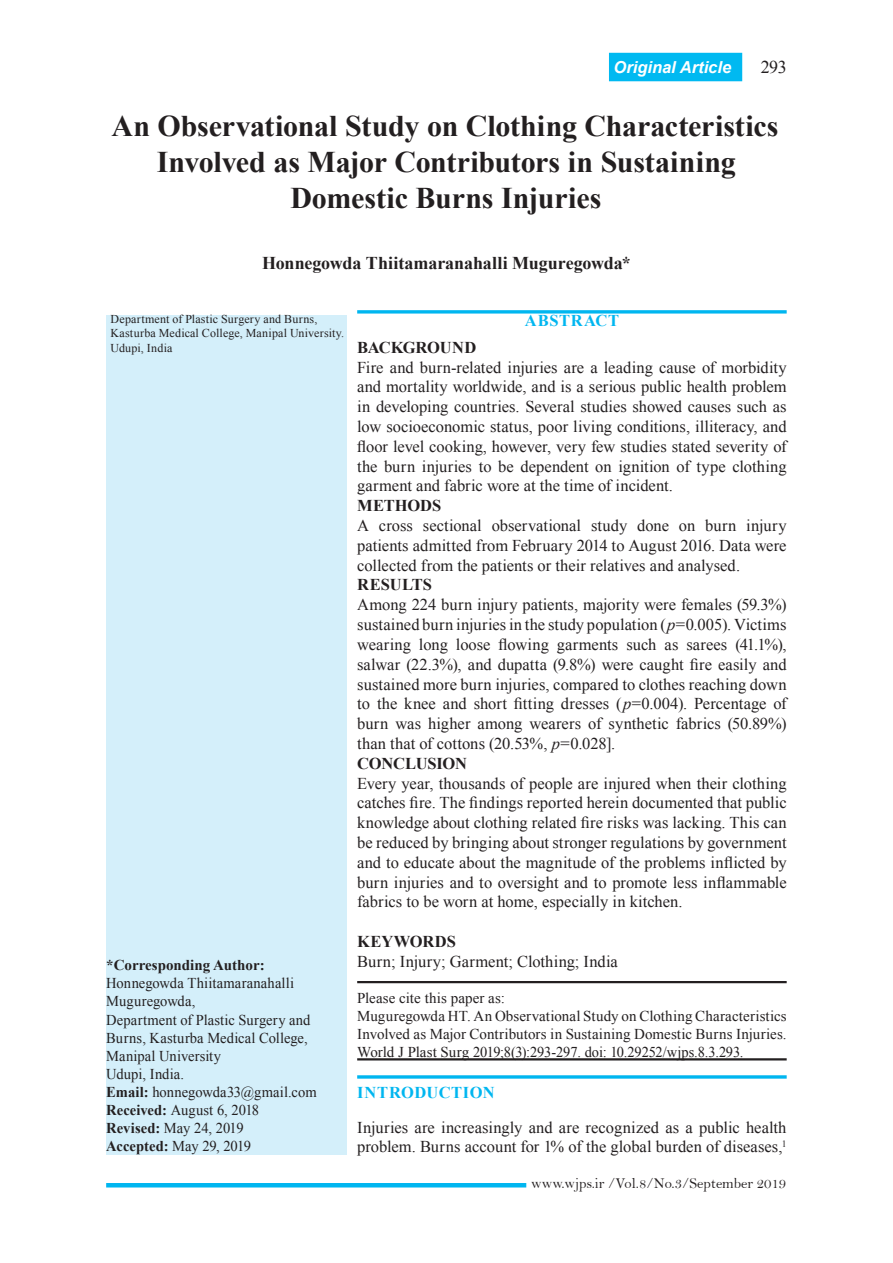
<style>
.page{position:relative;width:893px;height:1263px;background:#fff}
.page>*{position:absolute;margin:0;border:0;box-sizing:border-box;transform-origin:0 0}
.t1{font:700 30px/36px "Times New Roman";letter-spacing:-.005em;color:#231f20;text-align:center}
.t2{font:700 18px "Times New Roman";letter-spacing:-.005em;color:#231f20}
.t3{font:italic 700 18px "Times New Roman";letter-spacing:-.005em;color:#fff}
.t4{font:16.5px/19.8px "Times New Roman";color:#231f20;text-align:justify}
.t5{font:700 16.5px "Times New Roman";letter-spacing:-.005em;color:#231f20}
.t6{font:italic 700 16.5px "Arial";color:#fff}
.t7{font:700 16.5px "Times New Roman";letter-spacing:.03em;color:#00b6f0}
.t8{font:700 16.5px "Times New Roman";letter-spacing:.05em;color:#00b6f0}
.t9{font:15px/18px "Times New Roman";letter-spacing:.005em;color:#231f20}
.t10{font:15px "Bell";color:#231f20}
.t11{font:700 15px "Times New Roman";color:#231f20}
.t12{font:12px/14.7px "Times New Roman";letter-spacing:.015em;color:#231f20}
.s1{font-weight:400;font-style:normal;color:#231f20}
.s2{font-weight:700}
.s3{font-style:italic}
</style>
<div class="page">
<hr style="left:106px;top:1183px;width:420px;height:4px;background:#00b6f0">
<svg style="left:357px;top:310px;width:430px;height:4px;background:#27c1f2"></svg>
<hr style="left:357px;top:981px;width:430px;height:2px;background:#231f20">
<hr style="left:357px;top:1058px;width:430px;height:2px;background:#231f20">
<svg style="left:357px;top:1075px;width:430px;height:4px;background:#27c1f2"></svg>
<div style="left:106px;top:315px;width:241px;height:839px;background:#d4effa"></div>
<div style="left:609px;top:53px;width:133px;height:28px;background:#00b9f1"></div>
<p class="t3" style="left:638px;top:54px;width:150px">Muguregowda <span class="s1">293</span></p>
<p class="t6" style="left:613px;top:57px;width:119px">Original Article</p>
<h1 class="t1" style="left:111px;top:107px;width:669px">An Observational Study on Clothing Characteristics<br>Involved as Major Contributors in Sustaining<br>Domestic Burns Injuries</h1>
<p class="t2" style="left:262px;top:250px;width:370px">Honnegowda Thiitamaranahalli Muguregowda*</p>
<p class="t12" style="left:111px;top:311px;width:235px">Department of Plastic Surgery and Burns,<br>Kasturba Medical College, Manipal University.<br>Udupi, India</p>
<p class="t11" style="left:106px;top:955px;width:160px">*Corresponding Author:</p>
<p class="t9" style="left:106px;top:974px;width:212px">Honnegowda Thiitamaranahalli<br>Muguregowda,<br>Department of Plastic Surgery and<br>Burns, Kasturba Medical College,<br>Manipal University<br>Udupi, India.<br><span class="s2">Email:</span> honnegowda33@gmail.com<br><span class="s2">Received:</span> August 6, 2018<br><span class="s2">Revised:</span> May 24, 2019<br><span class="s2">Accepted:</span> May 29, 2019</p>
<p class="t8" style="left:525px;top:308px;width:96px">ABSTRACT</p>
<p class="t5" style="left:357px;top:335px;width:121px">BACKGROUND</p>
<p class="t4" style="left:357px;top:357px;width:431px">Fire and burn-related injuries are a leading cause of morbidity and mortality worldwide, and is a serious public health problem in developing countries. Several studies showed causes such as low socioeconomic status, poor living conditions, illiteracy, and floor level cooking, however, very few studies stated severity of the burn injuries to be dependent on ignition of type clothing garment and fabric wore at the time of incident.</p>
<p class="t5" style="left:357px;top:494px;width:86px">METHODS</p>
<p class="t4" style="left:357px;top:515px;width:431px">A cross sectional observational study done on burn injury patients admitted from February 2014 to August 2016. Data were collected from the patients or their relatives and analysed.</p>
<p class="t5" style="left:357px;top:573px;width:76px">RESULTS</p>
<p class="t4" style="left:357px;top:594px;width:431px;text-align:left">Among 224 burn injury patients, majority were females (59.3%) sustained burn injuries in the study population (<span class="s3">p</span>=0.005). Victims wearing long loose flowing garments such as sarees (41.1%), salwar (22.3%), and dupatta (9.8%) were caught fire easily and sustained more burn injuries, compared to clothes reaching down to the knee and short fitting dresses (<span class="s3">p</span>=0.004). Percentage of burn was higher among wearers of synthetic fabrics (50.89%) than that of cottons (20.53%, <span class="s3">p</span>=0.028].<br><span class="s2">CONCLUSION</span></p>
<p class="t4" style="left:357px;top:772px;width:431px">Every year, thousands of people are injured when their clothing catches fire. The findings reported herein documented that public knowledge about clothing related fire risks was lacking. This can be reduced by bringing about stronger regulations by government and to educate about the magnitude of the problems inflicted by burn injuries and to oversight and to promote less inflammable fabrics to be worn at home, especially in kitchen.</p>
<p class="t5" style="left:357px;top:929px;width:100px">KEYWORDS</p>
<p class="t4" style="left:357px;top:951px;width:262px">Burn; Injury; Garment; Clothing; India</p>
<p class="t9" style="left:357px;top:988px;width:431px">Please cite this paper as:<br>Muguregowda HT. An Observational Study on Clothing Characteristics Involved as Major Contributors in Sustaining Domestic Burns Injuries.<br>World J Plast Surg 2019;8(3):293-297. doi: 10.29252/wjps.8.3.293.</p>
<p class="t7" style="left:357px;top:1081px;width:139px">INTRODUCTION</p>
<p class="t4" style="left:357px;top:1117px;width:431px">Injuries are increasingly and are recognized as a public health problem. Burns account for 1% of the global burden of diseases,<sup>1</sup></p>
<p class="t10" style="left:531px;top:1174px;width:256px">www.wjps.ir /Vol.8/No.3/September 2019</p>
</div>
